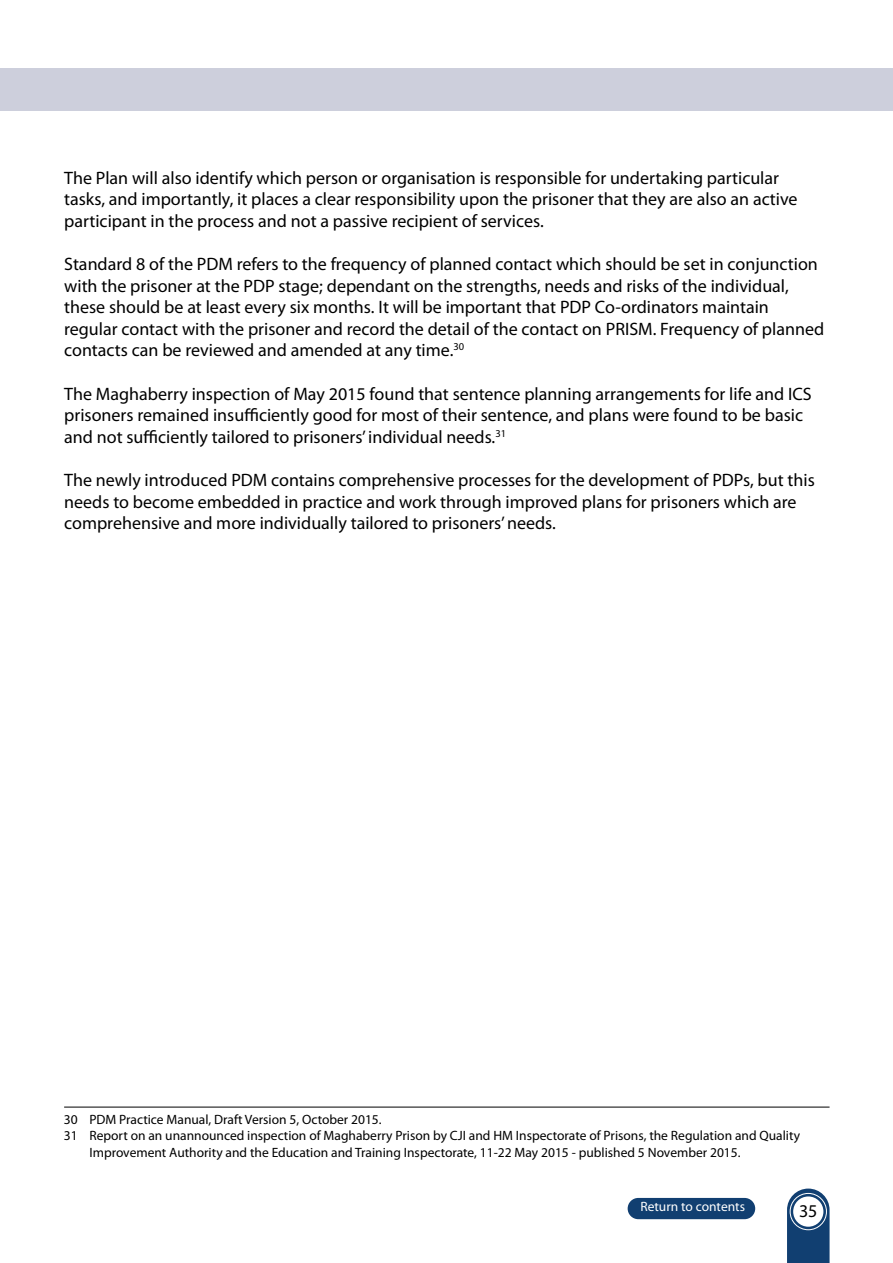
<style>
.page{position:relative;width:893px;height:1263px;background:#fff}
.page>*{position:absolute;margin:0;border:0;box-sizing:border-box;transform-origin:0 0}
.t1{font:18px/21.6px "Myriad Pro";color:#000}
.t2{font:13.5px/16.2px "Myriad Pro";color:#000}
.t3{font:13.5px "Myriad Pro";color:#fff}
</style>
<div class="page">
<svg style="left:787px;top:1188px;width:42px;height:75px;background:#2e5682"></svg>
<div style="left:790px;top:1193px;width:37px;height:37px;border:1px solid #fff;border-radius:50%"></div>
<div style="left:793px;top:1196px;width:30px;height:31px;background:#fff;border-radius:50%"></div>
<div style="left:628px;top:1198px;width:127px;height:21px;background:#113f71;border-radius:11px"></div>
<div style="left:0;top:68px;width:893px;height:43px;background:#cdcfdc"></div>
<hr style="left:64px;top:1107px;width:765px;height:1px;background:#000">
<p class="t1" style="left:64px;top:166px;width:735px">The Plan will also identify which person or organisation is responsible for undertaking particular tasks, and importantly, it places a clear responsibility upon the prisoner that they are also an active participant in the process and not a passive recipient of services.</p>
<p class="t1" style="left:64px;top:253px;width:762px">Standard 8 of the PDM refers to the frequency of planned contact which should be set in conjunction with the prisoner at the PDP stage; dependant on the strengths, needs and risks of the individual, these should be at least every six months. It will be important that PDP Co-ordinators maintain regular contact with the prisoner and record the detail of the contact on PRISM. Frequency of planned contacts can be reviewed and amended at any time.<sup>30</sup></p>
<p class="t1" style="left:64px;top:382px;width:749px">The Maghaberry inspection of May 2015 found that sentence planning arrangements for life and ICS prisoners remained insufficiently good for most of their sentence, and plans were found to be basic and not sufficiently tailored to prisoners’ individual needs.<sup>31</sup></p>
<p class="t1" style="left:64px;top:469px;width:752px">The newly introduced PDM contains comprehensive processes for the development of PDPs, but this needs to become embedded in practice and work through improved plans for prisoners which are comprehensive and more individually tailored to prisoners’ needs.</p>
<p class="t2" style="left:64px;top:1111px;width:319px">30 PDM Practice Manual, Draft Version 5, October 2015.</p>
<p class="t2" style="left:89px;top:1128px;width:712px;text-indent:-26px">31 Report on an unannounced inspection of Maghaberry Prison by CJI and HM Inspectorate of Prisons, the Regulation and Quality<br>Improvement Authority and the Education and Training Inspectorate, 11-22 May 2015 - published 5 November 2015.</p>
<p class="t3" style="left:640px;top:1198px;width:106px">Return to contents</p>
<p class="t1" style="left:799px;top:1199px;width:20px">35</p>
</div>
